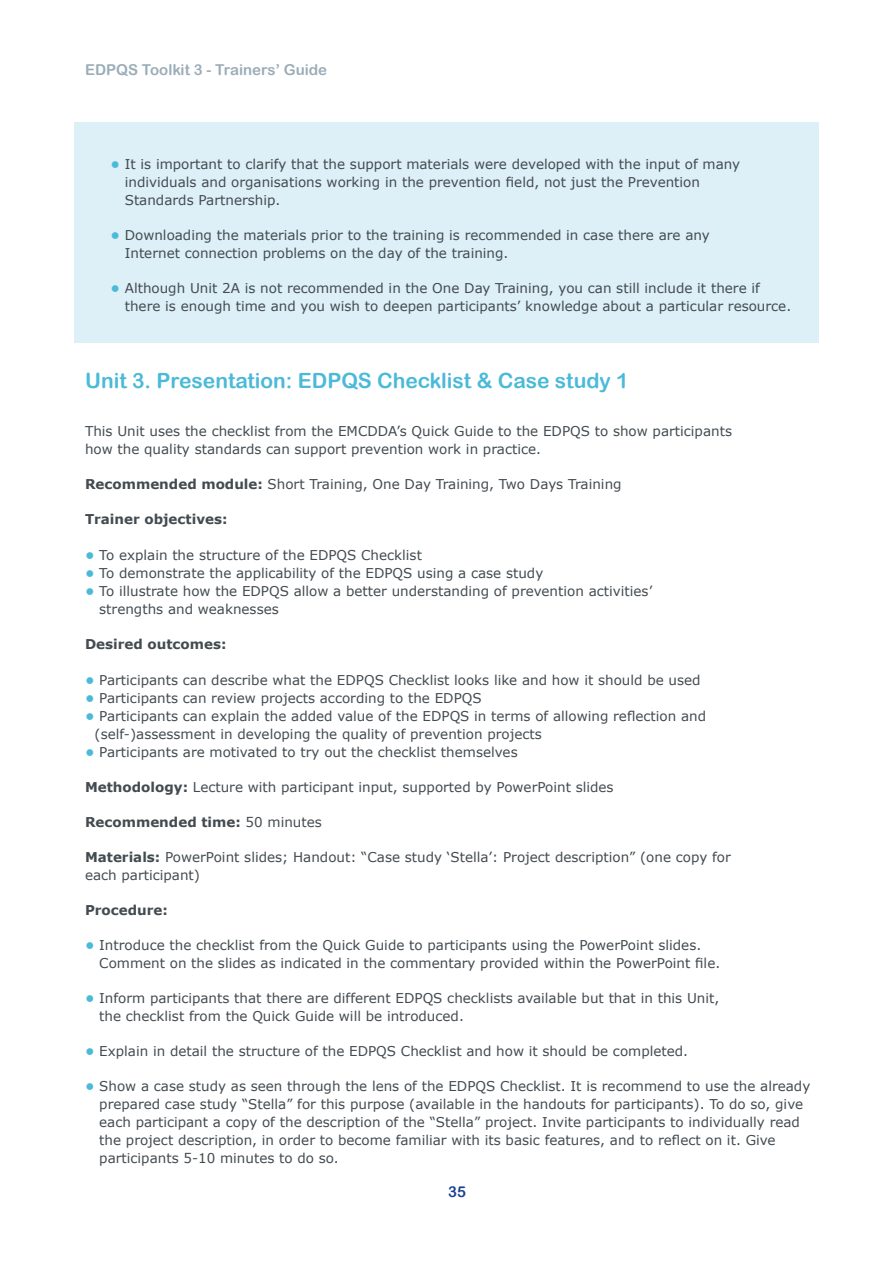
<style>
.page{position:relative;width:893px;height:1263px;background:#fff}
.page>*{position:absolute;margin:0;border:0;box-sizing:border-box;transform-origin:0 0}
.t1{font:21px "Arial Rounded MT Bold";color:#4bbad8}
.t2{font:15px "Arial Rounded MT Bold";color:#9badb8}
.t3{font:15px "Arial Rounded MT Bold";color:#164194}
.t4{font:13.5px/18px "Verdana";color:#434b50}
.t5{font:700 13.5px "Verdana";color:#434b50}
.s1{font-weight:700;color:#4bbad8}
.s2{font-weight:700}
.s3{font-weight:400}
</style>
<div class="page">
<div style="left:74px;top:123px;width:745px;height:220px;background:#ddeff7"></div>
<p class="t2" style="left:85px;top:61px;width:244px">EDPQS Toolkit 3 - Trainers’ Guide</p>
<p class="t4" style="left:125px;top:155px;width:617px;text-indent:-14px"><span class="s1">•</span> It is important to clarify that the support materials were developed with the input of many individuals and organisations working in the prevention field, not just the Prevention<br>Standards Partnership.</p>
<p class="t4" style="left:125px;top:226px;width:586px;text-indent:-14px"><span class="s1">•</span> Downloading the materials prior to the training is recommended in case there are any<br>Internet connection problems on the day of the training.</p>
<p class="t4" style="left:125px;top:279px;width:668px;text-indent:-14px"><span class="s1">•</span> Although Unit 2A is not recommended in the One Day Training, you can still include it there if there is enough time and you wish to deepen participants’ knowledge about a particular resource.</p>
<h1 class="t1" style="left:85px;top:368px;width:545px">Unit 3. Presentation: EDPQS Checklist &amp; Case study 1</h1>
<p class="t4" style="left:85px;top:422px;width:648px">This Unit uses the checklist from the EMCDDA’s Quick Guide to the EDPQS to show participants how the quality standards can support prevention work in practice.</p>
<p class="t4" style="left:85px;top:475px;width:538px"><span class="s2">Recommended module:</span> Short Training, One Day Training, Two Days Training</p>
<p class="t5" style="left:85px;top:509px;width:144px">Trainer objectives:</p>
<p class="t4" style="left:85px;top:546px;width:338px"><span class="s1">•</span> To explain the structure of the EDPQS Checklist</p>
<p class="t4" style="left:85px;top:564px;width:460px"><span class="s1">•</span> To demonstrate the applicability of the EDPQS using a case study</p>
<p class="t4" style="left:99px;top:582px;width:554px;text-indent:-14px"><span class="s1">•</span> To illustrate how the EDPQS allow a better understanding of prevention activities’ strengths and weaknesses</p>
<p class="t5" style="left:85px;top:634px;width:143px">Desired outcomes:</p>
<p class="t4" style="left:85px;top:671px;width:617px"><span class="s1">•</span> Participants can describe what the EDPQS Checklist looks like and how it should be used</p>
<p class="t4" style="left:85px;top:689px;width:398px"><span class="s1">•</span> Participants can review projects according to the EDPQS</p>
<p class="t4" style="left:95px;top:707px;width:613px;text-indent:-10px"><span class="s1">•</span> Participants can explain the added value of the EDPQS in terms of allowing reflection and (self-)assessment in developing the quality of prevention projects</p>
<p class="t4" style="left:85px;top:743px;width:434px"><span class="s1">•</span> Participants are motivated to try out the checklist themselves</p>
<p class="t4" style="left:85px;top:778px;width:530px"><span class="s2">Methodology:</span> Lecture with participant input, supported by PowerPoint slides</p>
<p class="t5" style="left:85px;top:812px;width:238px">Recommended time: <span class="s3">50 minutes</span></p>
<p class="t4" style="left:85px;top:848px;width:647px"><span class="s2">Materials:</span> PowerPoint slides; Handout: “Case study ‘Stella’: Project description” (one copy for each participant)</p>
<p class="t5" style="left:85px;top:900px;width:84px">Procedure:</p>
<p class="t4" style="left:99px;top:936px;width:622px;text-indent:-14px"><span class="s1">•</span> Introduce the checklist from the Quick Guide to participants using the PowerPoint slides.<br>Comment on the slides as indicated in the commentary provided within the PowerPoint file.</p>
<p class="t4" style="left:99px;top:989px;width:622px;text-indent:-14px"><span class="s1">•</span> Inform participants that there are different EDPQS checklists available but that in this Unit, the checklist from the Quick Guide will be introduced.</p>
<p class="t4" style="left:85px;top:1042px;width:605px"><span class="s1">•</span> Explain in detail the structure of the EDPQS Checklist and how it should be completed.</p>
<p class="t4" style="left:99px;top:1077px;width:713px;text-indent:-14px"><span class="s1">•</span> Show a case study as seen through the lens of the EDPQS Checklist. It is recommend to use the already prepared case study “Stella” for this purpose (available in the handouts for participants). To do so, give each participant a copy of the description of the “Stella” project. Invite participants to individually read the project description, in order to become familiar with its basic features, and to reflect on it. Give participants 5-10 minutes to do so.</p>
<p class="t3" style="left:448px;top:1183px;width:19px">35</p>
</div>
